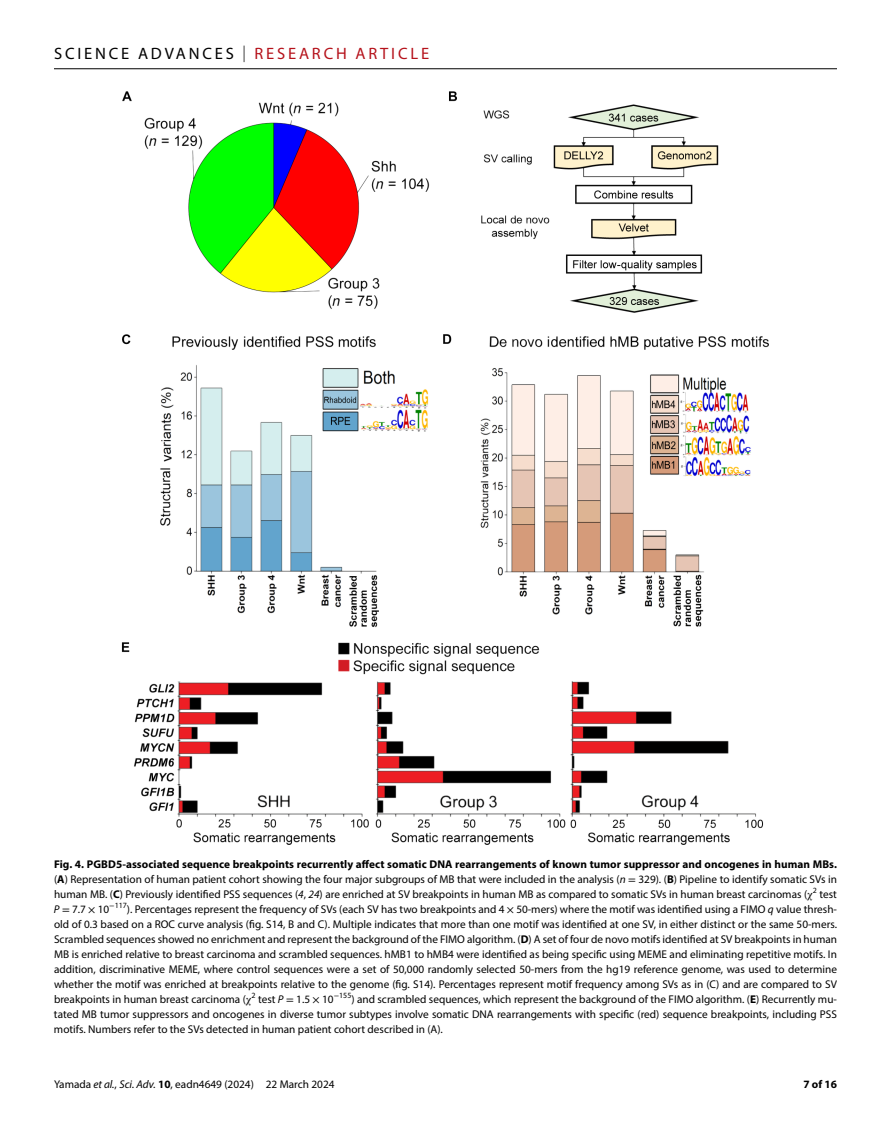
<style>
.page{position:relative;width:891px;height:1134px;background:#fff}
.page>*{position:absolute;margin:0;border:0;box-sizing:border-box;transform-origin:0 0}
.t1{font:16.5px "Myriad Pro";letter-spacing:.17em;color:#000}
.t2{font:11.25px/15px "Myriad Pro";color:#000;text-align:justify}
.t3{font:700 11.25px "Myriad Pro";color:#000}
.s1{font-weight:300}
.s2{color:#b5121b}
.s3{font-weight:700}
.s4{font-style:italic}
.s5{font-family:"STIX"}
</style>
<div class="page">
<hr style="left:54px;top:68px;width:783px;height:1px;background:#000">
<img style="left:122px;top:91px;width:647px;height:754px">
<h1 class="t1" style="left:54px;top:44px;width:376px">Science Adva nces <span class="s1">|</span> <span class="s2">Resear ch Ar ticle</span></h1>
<p class="t2" style="left:54px;top:857px;width:785px"><span class="s3">Fig. 4. PGBD5-associated sequence breakpoints recurrently affect somatic DNA rearrangements of known tumor suppressor and oncogenes in human MBs. </span>(<span class="s3">A</span>) Representation of human patient cohort showing the four major subgroups of MB that were included in the analysis (<span class="s4">n</span> <span class="s5">=</span> 329). (<span class="s3">B</span>) Pipeline to identify somatic SVs in human MB. (<span class="s3">C</span>) Previously identified PSS sequences (<span class="s4">4</span>, <span class="s4">24</span>) are enriched at SV breakpoints in human MB as compared to somatic SVs in human breast carcinomas (<span class="s5">χ</span><sup>2</sup> test <span class="s4">P</span> <span class="s5">=</span> 7.7 <span class="s5">×</span> 10<sup>−</sup><sup>117</sup>). Percentages represent the frequency of SVs (each SV has two breakpoints and 4 <span class="s5">×</span> 50-mers) where the motif was identified using a FIMO <span class="s4">q</span> value thresh&shy;old of 0.3 based on a ROC curve analysis (fig. S14, B and C). Multiple indicates that more than one motif was identified at one SV, in either distinct or the same 50-mers.<br>Scrambled sequences showed no enrichment and represent the background of the FIMO algorithm. (<span class="s3">D</span>) A set of four de novo motifs identified at SV breakpoints in human MB is enriched relative to breast carcinoma and scrambled sequences. hMB1 to hMB4 were identified as being specific using MEME and eliminating repetitive motifs. I n addition, discriminative MEME, where control sequences were a set of 50,000 randomly selected 50-mers from the hg19 reference genome, was used to determine whether the motif was enriched at breakpoints relative to the genome (fig. S14). Percentages represent motif frequency among SVs as in (C) and are compared to SV breakpoints in human breast carcinoma (<span class="s5">χ</span><sup>2</sup> test <span class="s4">P</span> <span class="s5">=</span> 1.5 <span class="s5">×</span> 10<sup>−</sup><sup>155</sup>) and scrambled sequences, which represent the background of the FIMO algorithm. (<span class="s3">E</span>) Recurrently mu&shy;tated MB tumor suppressors and oncogenes in diverse tumor subtypes involve somatic DNA rearrangements with specific (red) sequence breakpoints, including PSS motifs. Numbers refer to the SVs detected in human patient cohort described in (A).</p>
<p class="t2" style="left:54px;top:1076px;width:282px">Yamada <span class="s4">et al.</span>, <span class="s4">Sci. Adv.</span> <span class="s3">10</span>, eadn4649 (2024) 22 March 2024</p>
<p class="t3" style="left:803px;top:1076px;width:35px">7 of 16</p>
</div>
